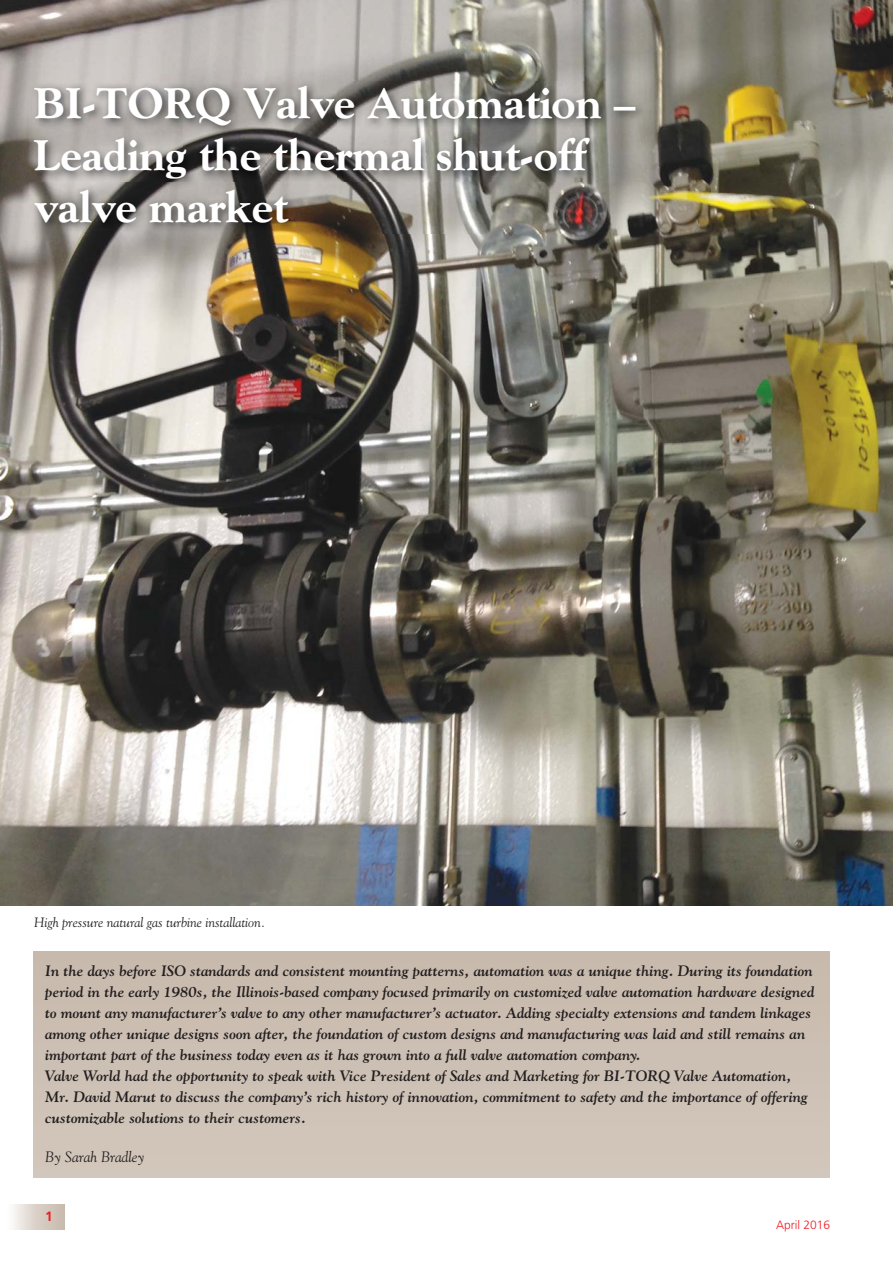
<style>
.page{position:relative;width:893px;height:1263px;background:#fff}
.page>*{position:absolute;margin:0;border:0;box-sizing:border-box;transform-origin:0 0}
.t1{font:800 43.5px/52.2px "Goudy";letter-spacing:-.005em;color:#fff}
.t2{font:italic 700 15px/21px "Goudy";color:#231f20}
.t3{font:italic 15px "Goudy";color:#231f20}
.t4{font:italic 13.5px "Goudy";color:#231f20}
.t5{font:700 13.5px "Frutiger";color:#ed1c24}
.t6{font:300 12px "Frutiger";color:#ed1c24}
</style>
<div class="page">
<div style="left:5px;top:1204px;width:60px;height:25px;background:linear-gradient(to right,#fcfcfb,#c4b5a6)"></div>
<img style="left:0;top:0;width:893px;height:906px">
<div style="left:33px;top:952px;width:796px;height:226px;background:#ccc0b4"></div>
<img style="left:30px;top:82px;width:616px;height:152px">
<h1 class="t1" style="left:34px;top:80px;width:603px">BI-TORQ Valve Automation –<br>Leading the thermal shut-off valve market</h1>
<p class="t4" style="left:34px;top:917px;width:233px">High pressure natural gas turbine installation.</p>
<p class="t2" style="left:45px;top:961px;width:771px">In the days before ISO standards and consistent mounting patterns, automation was a unique thing. During its foundation period in the early 1980s, the Illinois-based company focused primarily on customized valve automation hardware designed to mount any manufacturer’s valve to any other manufacturer’s actuator. Adding specialty extensions and tandem linkages among other unique designs soon after, the foundation of custom designs and manufacturing was laid and still remains an important part of the business today even as it has grown into a full valve automation company.<br>Valve World had the opportunity to speak with Vice President of Sales and Marketing for BI-TORQ Valve Automation, Mr. David Marut to discuss the company’s rich history of innovation, commitment to safety and the importance of offering customizable solutions to their customers.</p>
<p class="t3" style="left:45px;top:1150px;width:101px">By Sarah Bradley</p>
<p class="t5" style="left:45px;top:1211px;width:9px">1</p>
<p class="t6" style="left:776px;top:1220px;width:56px">April 2016</p>
</div>
